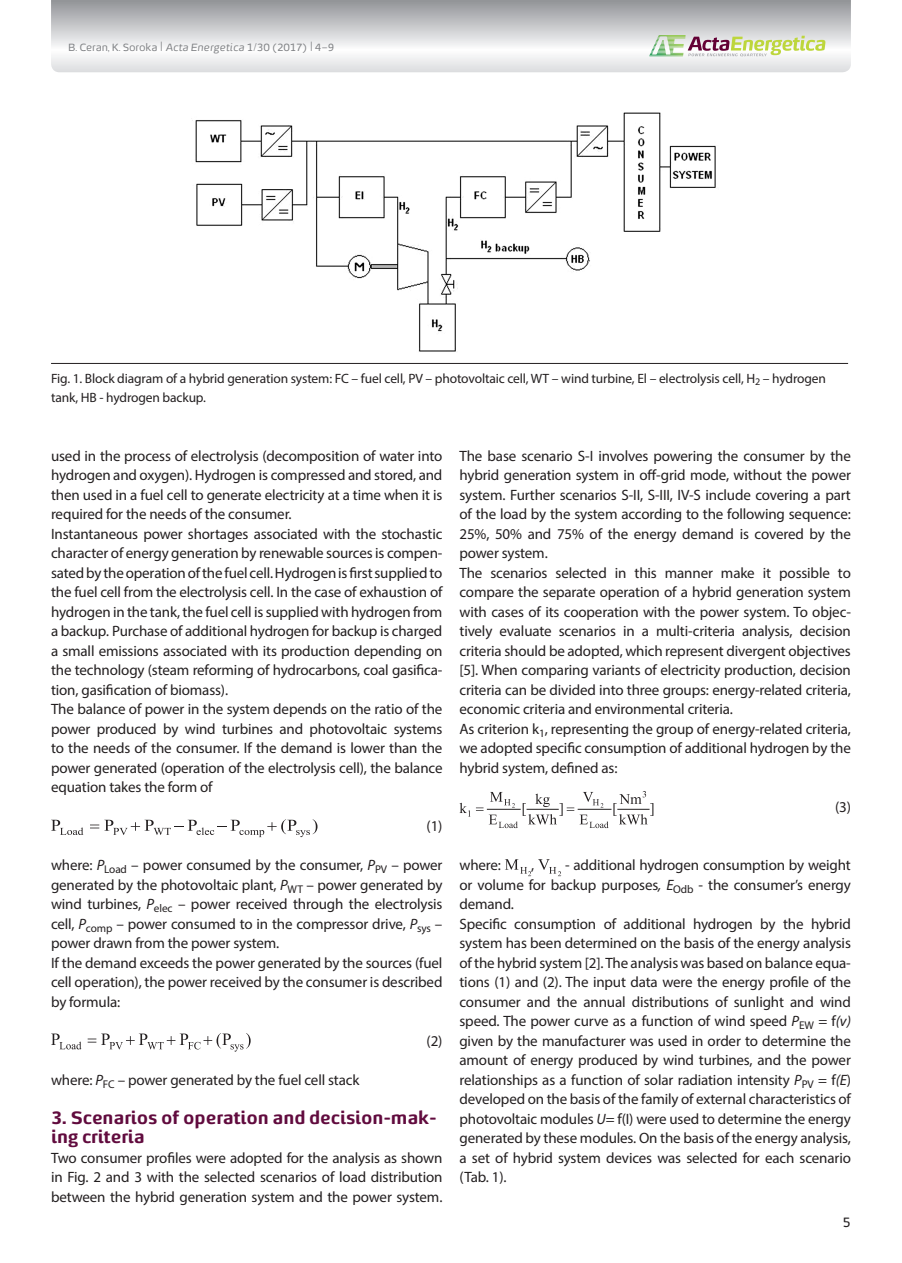
<style>
.page{position:relative;width:902px;height:1263px;background:#fff}
.page>*{position:absolute;margin:0;border:0;box-sizing:border-box;transform-origin:0 0}
.t1{font:700 18px/19.5px "Energa";letter-spacing:-.01em;color:#610b3e}
.t2{font:15px/19.5px "Myriad Pro";letter-spacing:-.01em;color:#231f20}
.t3{font:13.5px/19.5px "Myriad Pro";letter-spacing:-.01em;color:#231f20}
.t4{font:13.5px "Energa";color:#231f20}
.t5{font:10.5px "Energa";letter-spacing:-.01em;color:#808285}
.s1{font-size:13.5px}
.s2{font-style:italic}
</style>
<div class="page">
<svg style="left:51px;top:0;width:799px;height:72px"></svg>
<svg style="left:649px;top:35px;width:176px;height:21px"></svg>
<svg style="left:51px;top:820px;width:32px;height:15px"></svg>
<svg style="left:90px;top:819px;width:227px;height:18px"></svg>
<svg style="left:51px;top:1033px;width:30px;height:16px"></svg>
<svg style="left:88px;top:1033px;width:162px;height:19px"></svg>
<svg style="left:459px;top:803px;width:11px;height:14px"></svg>
<svg style="left:476px;top:791px;width:177px;height:37px"></svg>
<svg style="left:505px;top:859px;width:26px;height:17px"></svg>
<svg style="left:538px;top:859px;width:23px;height:17px"></svg>
<hr style="left:51px;top:363px;width:797px;height:1px;background:#231f20">
<img style="left:191px;top:112px;width:525px;height:240px">
<p class="t5" style="left:68px;top:41px;width:268px">B. Ceran, K. Soroka <span class="s1">|</span> <span class="s2">Acta Energetica</span> 1/30 (2017) <span class="s1">|</span> 4–9</p>
<p class="t3" style="left:51px;top:368px;width:776px">Fig. 1. Block diagram of a hybrid generation system: FC – fuel cell, PV – photovoltaic cell, WT – wind turbine, El – electrolysis cell, H<sub>2</sub> – hydrogen tank, HB - hydrogen backup.</p>
<p class="t2" style="left:51px;top:446px;width:393px">used in the process of electrolysis (decomposition of water into hydrogen and oxygen). Hydrogen is compressed and stored, and then used in a fuel cell to generate electricity at a time when it is required for the needs of the consumer.<br>Instantaneous power shortages associated with the stochastic character of energy generation by renewable sources is compen&shy;sated by the operation of the fuel cell. Hydrogen is first supplied to the fuel cell from the electrolysis cell. In the case of exhaustion of hydrogen in the tank, the fuel cell is supplied with hydrogen from a backup<span class="s2">.</span> Purchase of additional hydrogen for backup is charged a small emissions associated with its production depending on the technology (steam reforming of hydrocarbons, coal gasifica&shy;tion, gasification of biomass).<br>The balance of power in the system depends on the ratio of the power produced by wind turbines and photovoltaic systems to the needs of the consumer. If the demand is lower than the power generated (operation of the electrolysis cell), the balance equation takes the form of</p>
<p class="t2" style="left:426px;top:816px;width:17px">(1)</p>
<p class="t2" style="left:51px;top:855px;width:393px">where: <span class="s2">P</span><sub>Load</sub> – power consumed by the consumer, <span class="s2">P</span><sub>PV</sub> – power generated by the photovoltaic plant, <span class="s2">P</span><sub>WT</sub> – power generated by wind turbines, <span class="s2">P</span><sub>elec</sub> – power received through the electrolysis cell, <span class="s2">P</span><sub>comp</sub> – power consumed to in the compressor drive, <span class="s2">P</span><sub>sys</sub> – power drawn from the power system.<br>If the demand exceeds the power generated by the sources (fuel cell operation), the power received by the consumer is described by formula:</p>
<p class="t2" style="left:426px;top:1031px;width:17px">(2)</p>
<p class="t2" style="left:51px;top:1070px;width:310px">where: <span class="s2">P</span><sub>FC</sub> – power generated by the fuel cell stack</p>
<p class="t1" style="left:51px;top:1107px;width:387px">3. Scenarios of operation and decision-mak&shy;ing criteria</p>
<p class="t2" style="left:51px;top:1148px;width:393px;text-align:justify">Two consumer profiles were adopted for the analysis as shown in Fig. 2 and 3 with the selected scenarios of load distribution between the hybrid generation system and the power system.</p>
<p class="t2" style="left:459px;top:446px;width:393px">The base scenario S-I involves powering the consumer by the hybrid generation system in off-grid mode, without the power system. Further scenarios S-II, S-III, IV-S include covering a part of the load by the system according to the following sequence:<br>25%, 50% and 75% of the energy demand is covered by the power system.<br>The scenarios selected in this manner make it possible to compare the separate operation of a hybrid generation system with cases of its cooperation with the power system. To objec&shy;tively evaluate scenarios in a multi-criteria analysis, decision criteria should be adopted, which represent divergent objectives [5]. When comparing variants of electricity production, decision criteria can be divided into three groups: energy-related criteria, economic criteria and environmental criteria.<br>As criterion k<sub>1</sub>, representing the group of energy-related criteria, we adopted specific consumption of additional hydrogen by the hybrid system, defined as:</p>
<p class="t2" style="left:834px;top:797px;width:17px">(3)</p>
<p class="t2" style="left:459px;top:855px;width:43px">where:</p>
<p class="t2" style="left:531px;top:855px;width:5px">,</p>
<p class="t2" style="left:459px;top:855px;width:393px;text-indent:105px">- additional hydrogen consumption by weight or volume for backup purposes<span class="s2">, E</span><sub>Odb</sub> - the consumer’s energy demand.<br>Specific consumption of additional hydrogen by the hybrid system has been determined on the basis of the energy analysis of the hybrid system [2]. The analysis was based on balance equa&shy;tions (1) and (2). The input data were the energy profile of the consumer and the annual distributions of sunlight and wind speed. The power curve as a function of wind speed <span class="s2">P</span><sub>EW</sub> = f<span class="s2">(v) </span>given by the manufacturer was used in order to determine the amount of energy produced by wind turbines, and the power relationships as a function of solar radiation intensity <span class="s2">P</span><sub>PV</sub> = f<span class="s2">(E</span>) developed on the basis of the family of external characteristics of photovoltaic modules <span class="s2">U</span>= f(I) were used to determine the energy generated by these modules. On the basis of the energy analysis, a set of hybrid system devices was selected for each scenario (Tab. 1).</p>
<p class="t4" style="left:842px;top:1213px;width:10px">5</p>
</div>
